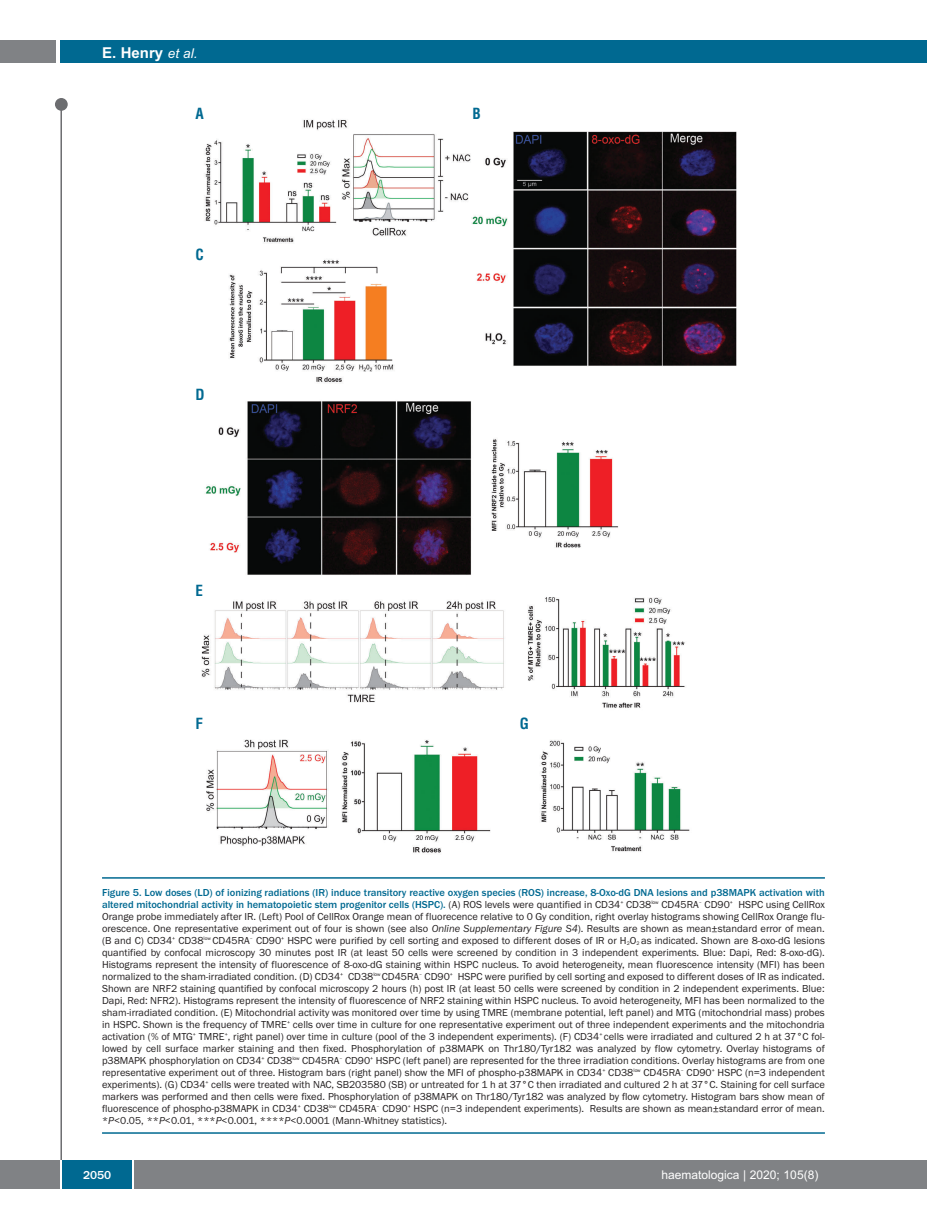
<style>
.page{position:relative;width:927px;height:1225px;background:#fff}
.page>*{position:absolute;margin:0;border:0;box-sizing:border-box;transform-origin:0 0}
.t1{font:700 15px "Arial";color:#fff}
.t2{font:700 condensed 15px "Helvetica";color:#006991}
.t3{font:12px "Arial";color:#fff}
.t4{font:500 12px "Franklin Gothic";color:#fff}
.t5{font:10.5px/12px "Franklin Gothic";color:#231f20;text-align:justify}
.s1{font-weight:400;font-style:italic;font-size:13.5px}
.s2{font-weight:500;color:#006991}
.s3{font-style:italic}
</style>
<div class="page">
<div style="left:911px;top:40px;width:16px;height:22px;background:#006991"></div>
<div style="left:910px;top:1160px;width:17px;height:28px;background:#808285"></div>
<div style="left:55px;top:98px;width:13px;height:13px;background:#6c6d70;border-radius:50%"></div>
<hr style="left:60px;top:101px;width:2px;height:1061px;background:#6c6d70">
<div style="left:60px;top:40px;width:852px;height:22px;background:#006991"></div>
<div style="left:0;top:40px;width:56px;height:22px;background:#808285"></div>
<div style="left:0;top:1160px;width:911px;height:28px;background:#808285"></div>
<div style="left:62px;top:1160px;width:71px;height:28px;background:#006991"></div>
<hr style="left:60px;top:1160px;width:2px;height:28px;background:#fff">
<svg style="left:133px;top:1160px;width:1px;height:28px"></svg>
<img style="left:201px;top:119px;width:536px;height:734px">
<hr style="left:102px;top:877px;width:723px;height:1px;background:#006991">
<hr style="left:102px;top:1132px;width:723px;height:1px;background:#006991">
<h1 class="t1" style="left:102px;top:44px;width:97px">E. Henry <span class="s1">et al.</span></h1>
<h1 class="t2" style="left:196px;top:105px;width:10px">A</h1>
<h1 class="t2" style="left:472px;top:105px;width:10px">B</h1>
<h1 class="t2" style="left:196px;top:246px;width:10px">C</h1>
<h1 class="t2" style="left:196px;top:386px;width:11px">D</h1>
<h1 class="t2" style="left:196px;top:582px;width:9px">E</h1>
<h1 class="t2" style="left:196px;top:715px;width:9px">F</h1>
<h1 class="t2" style="left:520px;top:715px;width:11px">G</h1>
<p class="t5" style="left:102px;top:886px;width:724px"><span class="s2">Figure 5. Low doses (LD) of ionizing radiations (IR) induce transitory reactive oxygen species (ROS) increase, 8-Oxo-dG DNA lesions and p38MAPK activation with altered mitochondrial activity in hematopoietic stem progenitor cells (HSPC).</span> (A) ROS levels were quantified in CD34<sup>+</sup> CD38<sup>low</sup> CD45RA<sup>–</sup> CD90<sup>+</sup> HSPC using CellRox Orange probe immediately after IR. (Left) Pool of CellRox Orange mean of fluorecence relative to 0 Gy condition, right overlay histograms showing CellRox Orange flu&shy;orescence. One representative experiment out of four is shown (see also <span class="s3">Online Supplementary Figure S4</span>). Results are shown as mean±standard error of mean. (B and C) CD34<sup>+</sup> CD38<sup>low</sup> CD45RA<sup>–</sup> CD90<sup>+</sup> HSPC were purified by cell sorting and exposed to different doses of IR or H<sub>2</sub>O<sub>2</sub> as indicated. Shown are 8-oxo-dG lesions quantified by confocal microscopy 30 minutes post IR (at least 50 cells were screened by condition in 3 independent experiments. Blue: Dapi, Red: 8-oxo-dG).<br>Histograms represent the intensity of fluorescence of 8-oxo-dG staining within HSPC nucleus. To avoid heterogeneity, mean fluorescence intensity (MFI) has been normalized to the sham-irradiated condition. (D) CD34<sup>+</sup> CD38<sup>low</sup> CD45RA<sup>–</sup> CD90<sup>+</sup> HSPC were purified by cell sorting and exposed to different doses of IR as indicated.<br>Shown are NRF2 staining quantified by confocal microscopy 2 hours (h) post IR (at least 50 cells were screened by condition in 2 independent experiments. Blue:<br>Dapi, Red: NFR2). Histograms represent the intensity of fluorescence of NRF2 staining within HSPC nucleus. To avoid heterogeneity, MFI has been normalized to the sham-irradiated condition. (E) Mitochondrial activity was monitored over time by using TMRE (membrane potential, left panel) and MTG (mitochondrial mass) probes in HSPC. Shown is the frequency of TMRE<sup>+</sup> cells over time in culture for one representative experiment out of three independent experiments and the mitochondria activation (% of MTG<sup>+</sup> TMRE<sup>+</sup>, right panel) over time in culture (pool of the 3 independent experiments). (F) CD34<sup>+</sup> cells were irradiated and cultured 2 h at 37°C fol&shy;lowed by cell surface marker staining and then fixed. Phosphorylation of p38MAPK on Thr180/Tyr182 was analyzed by flow cytometry. Overlay histograms of p38MAPK phosphorylation on CD34<sup>+</sup> CD38<sup>low</sup> CD45RA<sup>–</sup> CD90<sup>+</sup> HSPC (left panel) are represented for the three irradiation conditions. Overlay histograms are from one representative experiment out of three. Histogram bars (right panel) show the MFI of phospho-p38MAPK in CD34<sup>+</sup> CD38<sup>low</sup> CD45RA<sup>–</sup> CD90<sup>+</sup> HSPC (n=3 independent experiments). (G) CD34<sup>+</sup> cells were treated with NAC, SB203580 (SB) or untreated for 1 h at 37°C then irradiated and cultured 2 h at 37°C. Staining for cell surface markers was performed and then cells were fixed. Phosphorylation of p38MAPK on Thr180/Tyr182 was analyzed by flow cytometry. Histogram bars show mean of fluorescence of phospho-p38MAPK in CD34<sup>+</sup> CD38<sup>low</sup> CD45RA<sup>–</sup> CD90<sup>+</sup> HSPC (n=3 independent experiments). Results are shown as mean±standard error of mean. *<span class="s3">P</span>&lt;0.05, **<span class="s3">P</span>&lt;0.01, ***<span class="s3">P</span>&lt;0.001, ****<span class="s3">P</span>&lt;0.0001 (Mann-Whitney statistics).</p>
<p class="t4" style="left:83px;top:1167px;width:30px">2050</p>
<p class="t3" style="left:661px;top:1167px;width:158px">haematologica | 2020; 105(8)</p>
</div>
